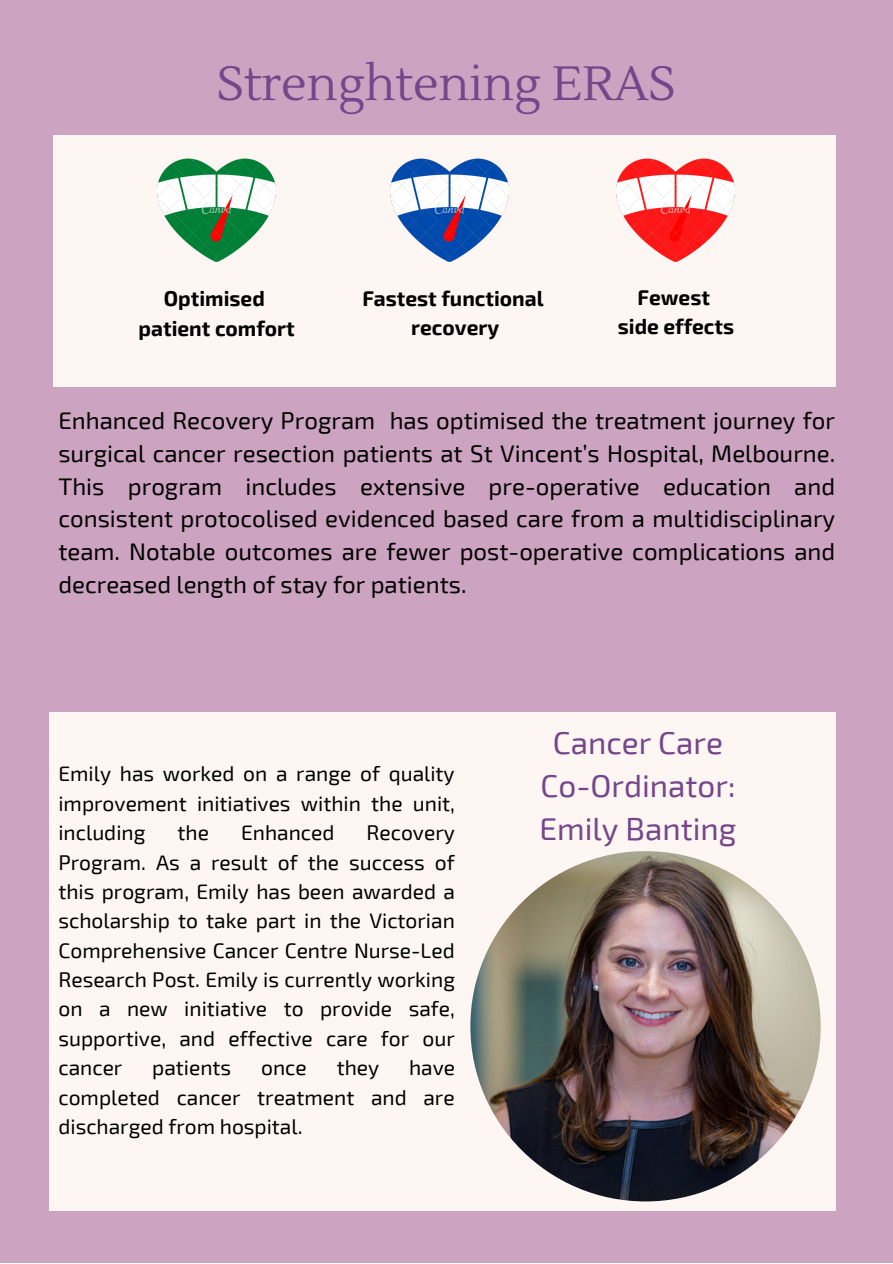
<style>
.page{position:relative;width:893px;height:1264px;background:#fff}
.page>*{position:absolute;margin:0;border:0;box-sizing:border-box;transform-origin:0 0}
.t1{font:48px "Lustria";color:#75468b}
.t2{font:31.5px/43.2px "Exo 2";color:#75468b;text-align:center}
.t3{font:24px/32.5px "Exo 2";color:#000;text-align:justify}
.t4{font:21px/29.4px "Exo 2";color:#000;text-align:justify}
.t5{font:700 21px/30px "Exo 2";color:#000;text-align:center}
</style>
<div class="page">
<div style="left:0;top:0;width:892px;height:1262px;background:#cca3c0"></div>
<div style="left:50px;top:712px;width:785px;height:498px;background:#fef6f2"></div>
<img style="left:470px;top:851px;width:350px;height:350px;border-radius:50%">
<div style="left:53px;top:135px;width:783px;height:252px;background:#fef6f2"></div>
<img style="left:616px;top:158px;width:118px;height:103px">
<img style="left:391px;top:158px;width:118px;height:103px">
<img style="left:157px;top:158px;width:118px;height:103px">
<h1 class="t1" style="left:217px;top:54px;width:461px">Strenghtening ERAS</h1>
<p class="t5" style="left:139px;top:282px;width:158px">Optimised patient comfort</p>
<p class="t5" style="left:362px;top:283px;width:183px;line-height:28.5px">Fastest functional recovery</p>
<p class="t5" style="left:617px;top:282px;width:118px;line-height:29.2px">Fewest side effects</p>
<p class="t3" style="left:58px;top:403px;width:778px">Enhanced Recovery Program has optimised the treatment journey for surgical cancer resection patients at St Vincent’s Hospital, Melbourne.<br>This program includes extensive pre-operative education and consistent protocolised evidenced based care from a multidisciplinary team. Notable outcomes are fewer post-operative complications and decreased length of stay for patients.</p>
<p class="t4" style="left:58px;top:758px;width:398px">Emily has worked on a range of quality improvement initiatives within the unit, including</p>
<p class="t4" style="left:177px;top:817px;width:33px">the</p>
<p class="t4" style="left:241px;top:817px;width:95px">Enhanced</p>
<p class="t4" style="left:58px;top:817px;width:398px;text-indent:308px">Recovery Program. As a result of the success of this program, Emily has been awarded a scholarship to take part in the Victorian Comprehensive Cancer Centre Nurse-Led Research Post. Emily is currently working on a new initiative to provide safe, supportive, and effective care for our cancer</p>
<p class="t4" style="left:58px;top:1052px;width:398px;text-indent:350px">have completed cancer treatment and are discharged from hospital.</p>
<p class="t4" style="left:152px;top:1052px;width:80px">patients</p>
<p class="t4" style="left:261px;top:1052px;width:47px">once</p>
<p class="t4" style="left:336px;top:1052px;width:44px">they</p>
<h2 class="t2" style="left:539px;top:719px;width:198px">Cancer Care<br>Co-Ordinator:<br>Emily Banting</h2>
</div>
